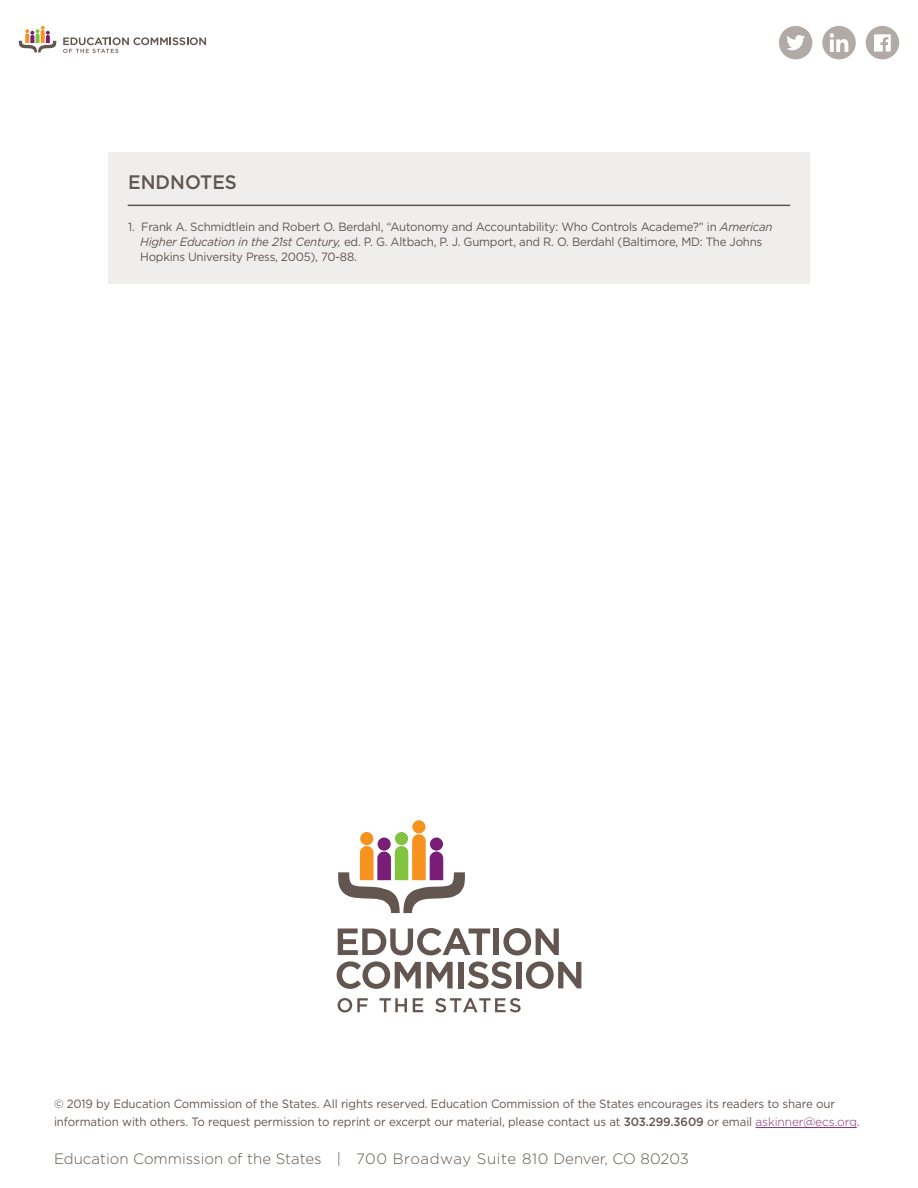
<style>
.page{position:relative;width:918px;height:1188px;background:#fff}
.page>*{position:absolute;margin:0;border:0;box-sizing:border-box;transform-origin:0 0}
.t1{font:500 19.5px "Gotham";color:#63554f;scale:.96 1}
.t2{font:300 15px "Gotham";color:#63554f}
.t3{font:12px/15px "Gotham";letter-spacing:-.02em;color:#63554f;scale:.96 1}
.s1{font-style:italic}
.s2{font-weight:500}
.s3{font-weight:300;color:#833177}
</style>
<div class="page">
<hr style="left:756px;top:1127px;width:101px;height:1px;background:#833177">
<svg style="left:19px;top:26px;width:37px;height:26px"></svg>
<svg style="left:63px;top:37px;width:143px;height:16px"></svg>
<svg style="left:779px;top:26px;width:33px;height:33px"></svg>
<svg style="left:822px;top:26px;width:34px;height:33px"></svg>
<svg style="left:866px;top:26px;width:33px;height:33px"></svg>
<svg style="left:360px;top:832px;width:13px;height:13px"></svg>
<div style="left:412px;top:820px;width:14px;height:13px;background:#f7921e;border-radius:50%"></div>
<svg style="left:395px;top:832px;width:13px;height:13px"></svg>
<svg style="left:338px;top:834px;width:127px;height:79px"></svg>
<svg style="left:338px;top:928px;width:152px;height:27px"></svg>
<div style="left:494px;top:928px;width:5px;height:27px;background:#63554f"></div>
<svg style="left:503px;top:928px;width:56px;height:27px"></svg>
<svg style="left:337px;top:961px;width:84px;height:28px"></svg>
<svg style="left:427px;top:962px;width:26px;height:26px"></svg>
<div style="left:458px;top:962px;width:6px;height:26px;background:#63554f"></div>
<svg style="left:468px;top:962px;width:44px;height:27px"></svg>
<div style="left:516px;top:962px;width:6px;height:26px;background:#63554f"></div>
<svg style="left:526px;top:961px;width:55px;height:28px"></svg>
<svg style="left:338px;top:998px;width:30px;height:14px"></svg>
<svg style="left:379px;top:998px;width:28px;height:14px"></svg>
<svg style="left:413px;top:998px;width:10px;height:14px"></svg>
<svg style="left:435px;top:998px;width:86px;height:14px"></svg>
<div style="left:108px;top:152px;width:702px;height:132px;background:#efeeed"></div>
<hr style="left:128px;top:205px;width:662px;height:1px;background:#63554f">
<h1 class="t1" style="left:128px;top:171px;width:115px">ENDNOTES</h1>
<p class="t3" style="left:140px;top:219px;width:660px;text-indent:-12px">1. Frank A. Schmidtlein and Robert O. Berdahl, “Autonomy and Accountability: Who Controls Academe?” in <span class="s1">American<br>Higher Education in the 21st Century,</span> ed. P. G. Altbach, P. J. Gumport, and R. O. Berdahl (Baltimore, MD: The Johns<br>Hopkins University Press, 2005), 70-88.</p>
<p class="t3" style="left:54px;top:1094px;width:841px;line-height:18px">© 2019 by Education Commission of the States. All rights reserved. Education Commission of the States encourages its readers to share our information with others. To request permission to reprint or excerpt our material, please contact us at <span class="s2">303.299.3609</span> or email <span class="s3">askinner@ecs.org</span>.</p>
<p class="t2" style="left:54px;top:1151px;width:637px">Education Commission of the States | 700 Broadway Suite 810 Denver, CO 80203</p>
</div>
